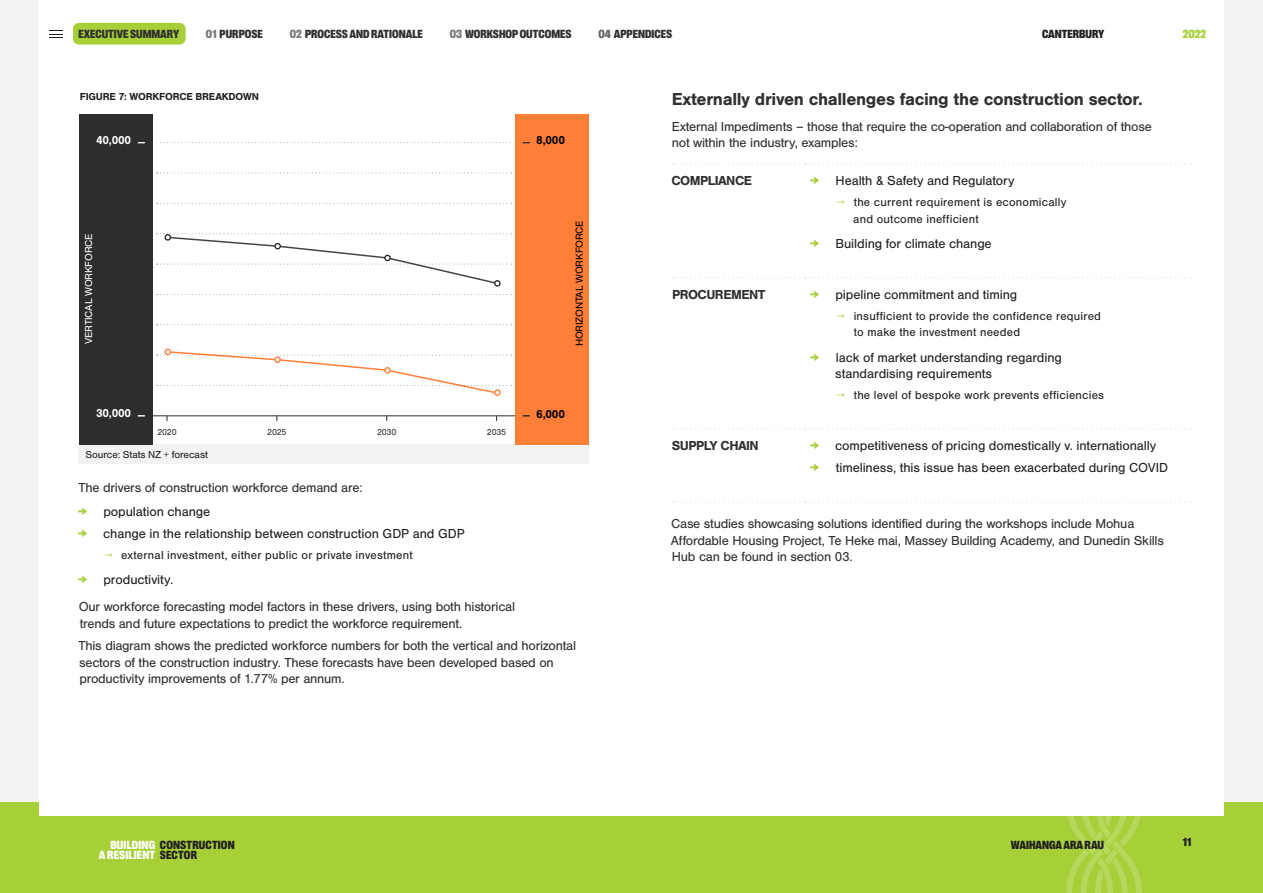
<style>
.page{position:relative;width:1263px;height:893px;background:#f3f3f3}
.page>*{position:absolute;margin:0;border:0;box-sizing:border-box;transform-origin:0 0}
.H5_Nimbus{font:700 18px "Nimbus San";letter-spacing:-.02em;color:#312f30}
.Body_9{font:13.5px/16.5px "Nimbus San";letter-spacing:-.02em;color:#312f30}
.t1{font:13.5px/16.2px "Nimbus San";letter-spacing:-.005em;color:#231f20}
.H6_Nimbus{font:700 13.5px "Nimbus San";letter-spacing:-.04em;color:#312f30}
.t2{font:12px/16.5px "Nimbus San";letter-spacing:.015em;color:#231f20}
.t3{font:900 12px "PP Right Grotesk Compact";color:#312f30}
.t4{font:900 12px/10.5px "PP Right Grotesk Compact";letter-spacing:.015em;color:#fff}
.t5{font:900 12px "PP Right Grotesk Compact";color:#231f20}
.t6{font:700 12px "Nimbus San";letter-spacing:-.02em;color:#fff}
.t7{font:700 12px "Nimbus San";letter-spacing:-.02em;color:#000}
.t8{font:900 12px "PP Right Grotesk Compact";color:#a6cf38}
.TABLES_GRAPHS_HEADER{font:700 10.5px "Nimbus San";letter-spacing:-.02em;color:#231f20}
.Source__t-cs{font:10.5px "Nimbus San";letter-spacing:-.01em;color:#231f20}
.t9{font:10.5px "Nimbus San";letter-spacing:-.02em;color:#000}
.t10{font:10.5px "Nimbus San";letter-spacing:-.02em;color:#fff}
.t11{font:9px "Nimbus San";letter-spacing:-.02em;color:#2e2d2c}
.s1{color:#7a7c7e}
.s2{color:#66686a}
.s3{font-family:"PP Right Grotesk Compact";font-weight:900;color:#a6cf38}
.s4{color:#a6cf38}
.s5{color:#231f20}
</style>
<div class="page">
<div style="left:0;top:802px;width:1263px;height:91px;background:#a6cf38"></div>
<svg style="left:1066px;top:816px;width:76px;height:77px"></svg>
<div style="left:39px;top:0;width:1185px;height:816px;background:#fff"></div>
<div style="left:73px;top:23px;width:113px;height:22px;background:#a6cf38;border-radius:6px"></div>
<div style="left:79px;top:445px;width:510px;height:19px;background:#f3f3f3"></div>
<svg style="left:157px;top:324px;width:355px;height:1px"></svg>
<svg style="left:157px;top:294px;width:355px;height:1px"></svg>
<svg style="left:157px;top:203px;width:355px;height:1px"></svg>
<svg style="left:157px;top:173px;width:355px;height:1px"></svg>
<svg style="left:157px;top:142px;width:354px;height:1px"></svg>
<div style="left:515px;top:115px;width:74px;height:330px;background:#ff7e38"></div>
<div style="left:79px;top:115px;width:74px;height:330px;background:#2e2d2c"></div>
<div style="left:164px;top:349px;width:7px;height:6px;background:#ff7e38;border-radius:50%"></div>
<svg style="left:157px;top:350px;width:355px;height:45px"></svg>
<svg style="left:157px;top:233px;width:355px;height:52px"></svg>
<hr style="left:153px;top:415px;width:362px;height:1px;background:#2e2d2c">
<svg style="left:672px;top:164px;width:519px;height:1px"></svg>
<svg style="left:672px;top:277px;width:519px;height:2px"></svg>
<svg style="left:672px;top:428px;width:519px;height:2px"></svg>
<svg style="left:672px;top:501px;width:519px;height:2px"></svg>
<svg style="left:49px;top:34px;width:14px;height:4px"></svg>
<p class="t3" style="left:78px;top:28px;width:102px">EXECUTIVE SUMMARY</p>
<p class="t3" style="left:206px;top:28px;width:58px"><span class="s1">01</span> PURPOSE</p>
<p class="t3" style="left:290px;top:28px;width:134px"><span class="s1">02</span> PROCESS AND RATIONALE</p>
<p class="t3" style="left:450px;top:28px;width:123px"><span class="s1">03</span> WORKSHOP OUTCOMES</p>
<p class="t3" style="left:598px;top:28px;width:75px"><span class="s2">04</span> APPENDICES</p>
<p class="t5" style="left:1042px;top:28px;width:64px">CANTERBURY</p>
<p class="t8" style="left:1183px;top:28px;width:25px">2022</p>
<p class="TABLES_GRAPHS_HEADER" style="left:80px;top:91px;width:181px">FIGURE 7: WORKFORCE BREAKDOWN</p>
<p class="t6" style="left:96px;top:133px;width:37px">40,000</p>
<p class="t10" style="left:83px;top:344px;width:112px;rotate:-90deg">VERTICAL WORKFORCE</p>
<p class="t6" style="left:96px;top:406px;width:37px">30,000</p>
<p class="t11" style="left:157px;top:427px;width:21px">2020</p>
<p class="t11" style="left:267px;top:427px;width:21px">2025</p>
<p class="t11" style="left:377px;top:427px;width:21px">2030</p>
<p class="t11" style="left:487px;top:427px;width:21px">2035</p>
<p class="t7" style="left:536px;top:133px;width:30px">8,000</p>
<p class="t9" style="left:574px;top:346px;width:127px;rotate:-90deg">HORIZONTAL WORKFORCE</p>
<p class="t7" style="left:536px;top:407px;width:30px">6,000</p>
<p class="Source__t-cs" style="left:85px;top:448px;width:124px">Source: Stats NZ + forecast</p>
<p class="Body_9" style="left:78px;top:480px;width:286px">The drivers of construction workforce demand are:</p>
<p class="t1" style="left:78px;top:503px;width:134px"><span class="s3">→</span> population change</p>
<p class="t1" style="left:78px;top:526px;width:388px"><span class="s3">→</span> change in the relationship between construction GDP and GDP</p>
<p class="t2" style="left:105px;top:547px;width:309px"><span class="s4">→</span> external investment, either public or private investment</p>
<p class="t1" style="left:78px;top:572px;width:96px"><span class="s3">→</span> productivity.</p>
<p class="Body_9" style="left:79px;top:599px;width:438px">Our workforce forecasting model factors in these drivers, using both historical trends and future expectations to predict the workforce requirement.</p>
<p class="Body_9" style="left:78px;top:638px;width:499px">This diagram shows the predicted workforce numbers for both the vertical and horizontal sectors of the construction industry. These forecasts have been developed based on productivity improvements of 1.77% per annum.</p>
<p class="t4" style="left:99px;top:839px;width:137px;text-indent:12px">BUILDING <span class="s5">CONSTRUCTION<br></span>A RESILIENT <span class="s5">SECTOR</span></p>
<p class="H5_Nimbus" style="left:672px;top:89px;width:473px">Externally driven challenges facing the construction sector.</p>
<p class="Body_9" style="left:672px;top:118px;width:481px">External Impediments – those that require the co-operation and collaboration of those not within the industry, examples:</p>
<p class="H6_Nimbus" style="left:671px;top:173px;width:82px">COMPLIANCE</p>
<p class="t1" style="left:810px;top:173px;width:206px"><span class="s3">→</span> Health &amp; Safety and Regulatory</p>
<p class="t2" style="left:853px;top:194px;width:215px;text-indent:-17px"><span class="s4">→</span> the current requirement is economically and outcome inefficient</p>
<p class="t1" style="left:810px;top:236px;width:183px"><span class="s3">→</span> Building for climate change</p>
<p class="H6_Nimbus" style="left:672px;top:287px;width:95px">PROCUREMENT</p>
<p class="t1" style="left:810px;top:287px;width:209px"><span class="s3">→</span> pipeline commitment and timing</p>
<p class="t2" style="left:854px;top:308px;width:249px;text-indent:-17px"><span class="s4">→</span> insufficient to provide the confidence required to make the investment needed</p>
<p class="t1" style="left:835px;top:349px;width:228px;text-indent:-25px"><span class="s3">→</span> lack of market understanding regarding standardising requirements</p>
<p class="t2" style="left:837px;top:387px;width:269px"><span class="s4">→</span> the level of bespoke work prevents efficiencies</p>
<p class="H6_Nimbus" style="left:672px;top:438px;width:89px">SUPPLY CHAIN</p>
<p class="t1" style="left:810px;top:438px;width:347px"><span class="s3">→</span> competitiveness of pricing domestically v. internationally</p>
<p class="t1" style="left:810px;top:460px;width:359px"><span class="s3">→</span> timeliness, this issue has been exacerbated during COVID</p>
<p class="Body_9" style="left:671px;top:516px;width:494px">Case studies showcasing solutions identified during the workshops include Mohua<br>Affordable Housing Project, Te Heke mai, Massey Building Academy, and Dunedin Skills<br>Hub can be found in section 03.</p>
<p class="t5" style="left:1011px;top:839px;width:95px">WAIHANGA ARA RAU</p>
<p class="t5" style="left:1183px;top:835px;width:10px">11</p>
</div>
